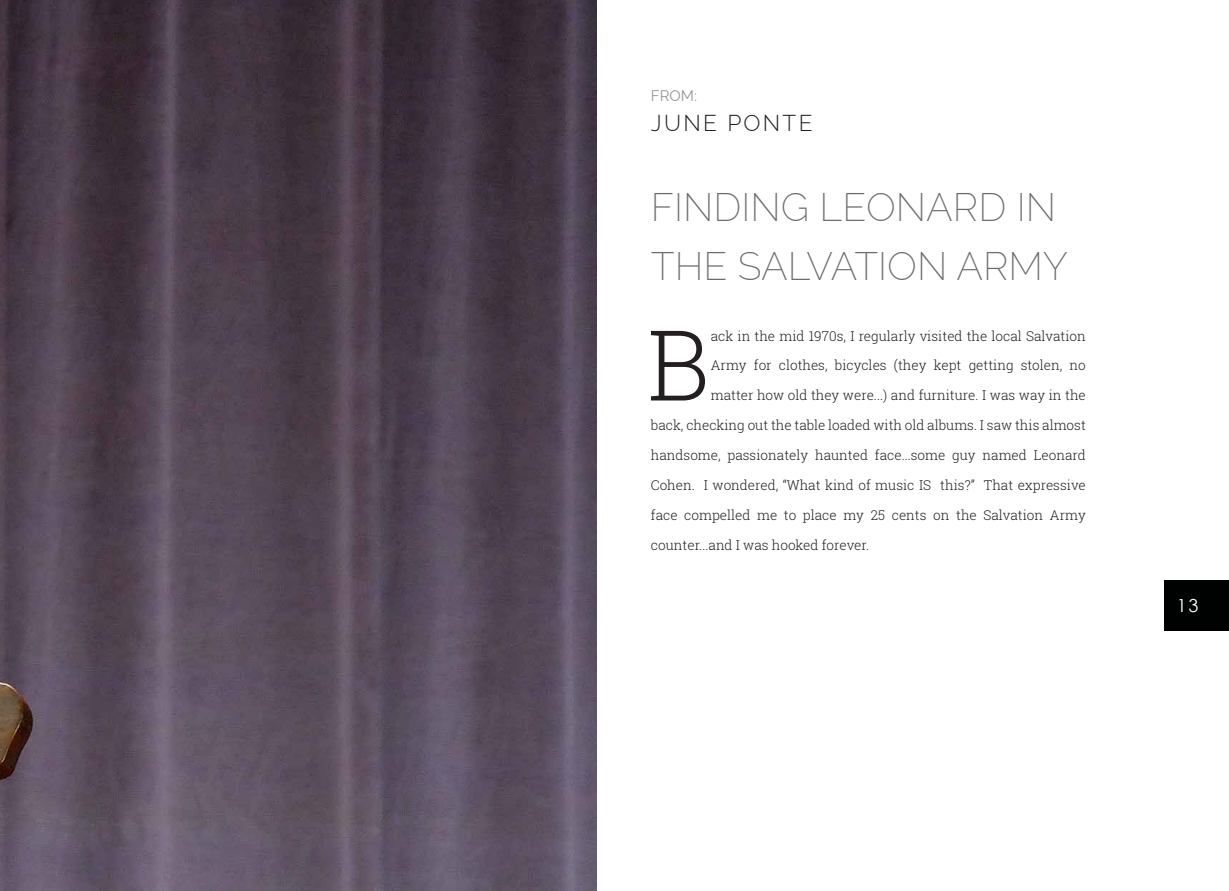
<style>
.page{position:relative;width:1229px;height:891px;background:#fff}
.page>*{position:absolute;margin:0;border:0;box-sizing:border-box;transform-origin:0 0}
.t1{font:300 97.95px "Roboto Slab";color:#231f20}
.t2{font:200 39px/60px "Raleway";color:#6d6e71}
.t3{font:300 22.5px "Raleway";letter-spacing:.1em;color:#231f20}
.t4{font:18px "Century Gothic";color:#fff}
.t5{font:15px "Raleway";color:#939598}
.t6{font:300 13.5px "Roboto Slab";color:#231f20}
</style>
<div class="page">
<img style="left:0;top:0;width:597px;height:891px">
<div style="left:1163px;top:580px;width:65px;height:52px;background:#000101"></div>
<p class="t5" style="left:651px;top:87px;width:48px">FROM:</p>
<h3 class="t3" style="left:651px;top:109px;width:163px">JUNE PONTE</h3>
<h2 class="t2" style="left:651px;top:177px;width:418px">FINDING LEONARD IN<br>THE SALVATION ARMY</h2>
<h1 class="t1" style="left:647px;top:298px;width:65px">B</h1>
<p class="t6" style="left:710px;top:326px;width:376px">ack in the mid 1970s, I regularly visited the local Salvation</p>
<p class="t6" style="left:710px;top:356px;width:376px">Army for clothes, bicycles (they kept getting stolen, no</p>
<p class="t6" style="left:710px;top:386px;width:376px">matter how old they were...) and furniture. I was way in the</p>
<p class="t6" style="left:651px;top:416px;width:436px">back, checking out the table loaded with old albums. I saw this almost</p>
<p class="t6" style="left:651px;top:446px;width:436px">handsome, passionately haunted face...some guy named Leonard</p>
<p class="t6" style="left:651px;top:476px;width:436px">Cohen. I wondered, “What kind of music IS this?” That expressive</p>
<p class="t6" style="left:651px;top:506px;width:436px">face compelled me to place my 25 cents on the Salvation Army</p>
<p class="t6" style="left:651px;top:536px;width:220px">counter...and I was hooked forever.</p>
<h3 class="t4" style="left:1176px;top:595px;width:23px">13</h3>
</div>
